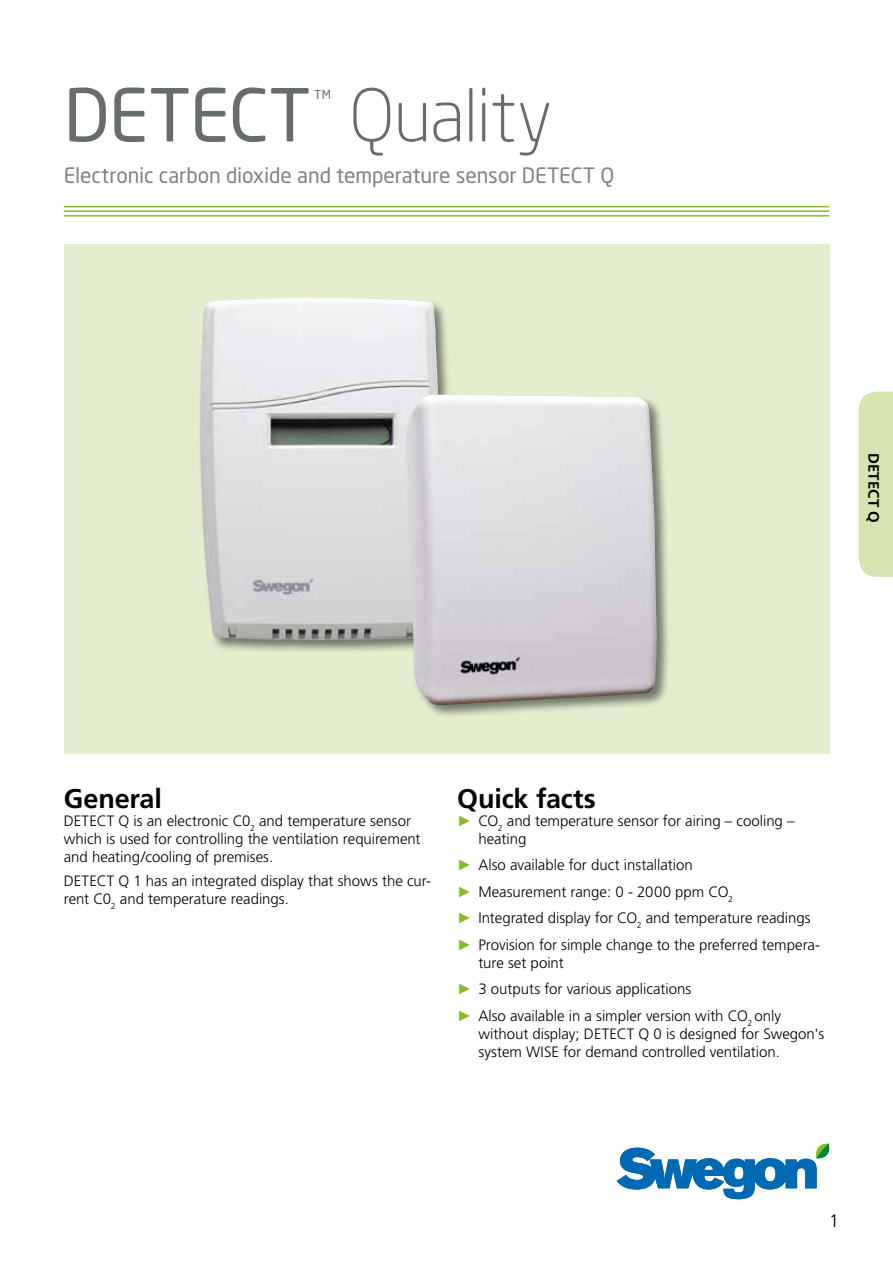
<style>
.page{position:relative;width:893px;height:1263px;background:#fff}
.page>*{position:absolute;margin:0;border:0;box-sizing:border-box;transform-origin:0 0}
.t1{font:300 72px "Neo Sans";letter-spacing:-.02em;color:#676c6e}
.t2{font:72px "Neo Sans";letter-spacing:-.01em;color:#676c6e}
.t3{font:700 27px "Frutiger";letter-spacing:-.005em;color:#000}
.t4{font:21px "Neo Sans Std";letter-spacing:-.005em;color:#7d8386}
.t5{font:300 18px "Frutiger";color:#000}
.t6{font:300 15px/18px "Frutiger";letter-spacing:-.005em;color:#000}
.t7{font:700 15px "Frutiger";letter-spacing:.01em;color:#000}
.t8{font:12.15px "Neo Sans";color:#676c6e}
.s1{font-family:"Times New Roman";font-weight:400;color:#86bc25}
</style>
<div class="page">
<svg style="left:617px;top:1143px;width:212px;height:56px"></svg>
<hr style="left:64px;top:206px;width:765px;height:1px;background:#86bc25">
<hr style="left:64px;top:210px;width:765px;height:2px;background:#86bc25">
<hr style="left:64px;top:215px;width:765px;height:2px;background:#86bc25">
<div style="left:64px;top:244px;width:765px;height:510px;background:#e4eecf"></div>
<div style="left:859px;top:392px;width:34px;height:185px;background:#d5e4b1"></div>
<div style="left:198px;top:295px;width:254px;height:359px;background:#000;opacity:.5"></div>
<img style="left:200px;top:297px;width:238px;height:343px">
<div style="left:404px;top:392px;width:267px;height:327px;background:#000;opacity:.5"></div>
<img style="left:406px;top:395px;width:251px;height:310px">
<h1 class="t2" style="left:64px;top:71px;width:249px">DETECT</h1>
<p class="t8" style="left:314px;top:87px;width:18px">TM</p>
<h1 class="t1" style="left:349px;top:72px;width:204px">Quality</h1>
<h3 class="t4" style="left:64px;top:163px;width:552px">Electronic carbon dioxide and temperature sensor DETECT Q</h3>
<p class="t7" style="left:883px;top:453px;width:72px;rotate:90deg">DETECT Q</p>
<h2 class="t3" style="left:64px;top:782px;width:100px">General</h2>
<p class="t6" style="left:64px;top:811px;width:358px">DETECT Q is an electronic C0<sub>2</sub> and temperature sensor which is used for controlling the ventilation requirement and heating/cooling of premises.</p>
<p class="t6" style="left:64px;top:872px;width:369px">DETECT Q 1 has an integrated display that shows the cur&shy;rent C0<sub>2</sub> and temperature readings.</p>
<h2 class="t3" style="left:457px;top:782px;width:140px">Quick facts</h2>
<p class="t6" style="left:478px;top:811px;width:318px;text-indent:-21px"><span class="s1">►</span> CO<sub>2</sub> and temperature sensor for airing – cooling – heating</p>
<p class="t6" style="left:457px;top:852px;width:365px;line-height:26.5px"><span class="s1">►</span> Also available for duct installation<br><span class="s1">►</span> Measurement range: 0 - 2000 ppm CO<sub>2<br></sub><span class="s1">►</span> Integrated display for CO<sub>2</sub> and temperature readings <span class="s1">►</span> Provision for simple change to the preferred tempera-</p>
<p class="t6" style="left:457px;top:949px;width:326px;line-height:26.5px;text-indent:21px">ture set point<br><span class="s1">►</span> 3 outputs for various applications<br><span class="s1">►</span> Also available in a simpler version with CO<sub>2</sub> only</p>
<p class="t6" style="left:478px;top:1024px;width:347px">without display; DETECT Q 0 is designed for Swegon's system WISE for demand controlled ventilation.</p>
<p class="t5" style="left:829px;top:1210px;width:12px">1</p>
</div>
